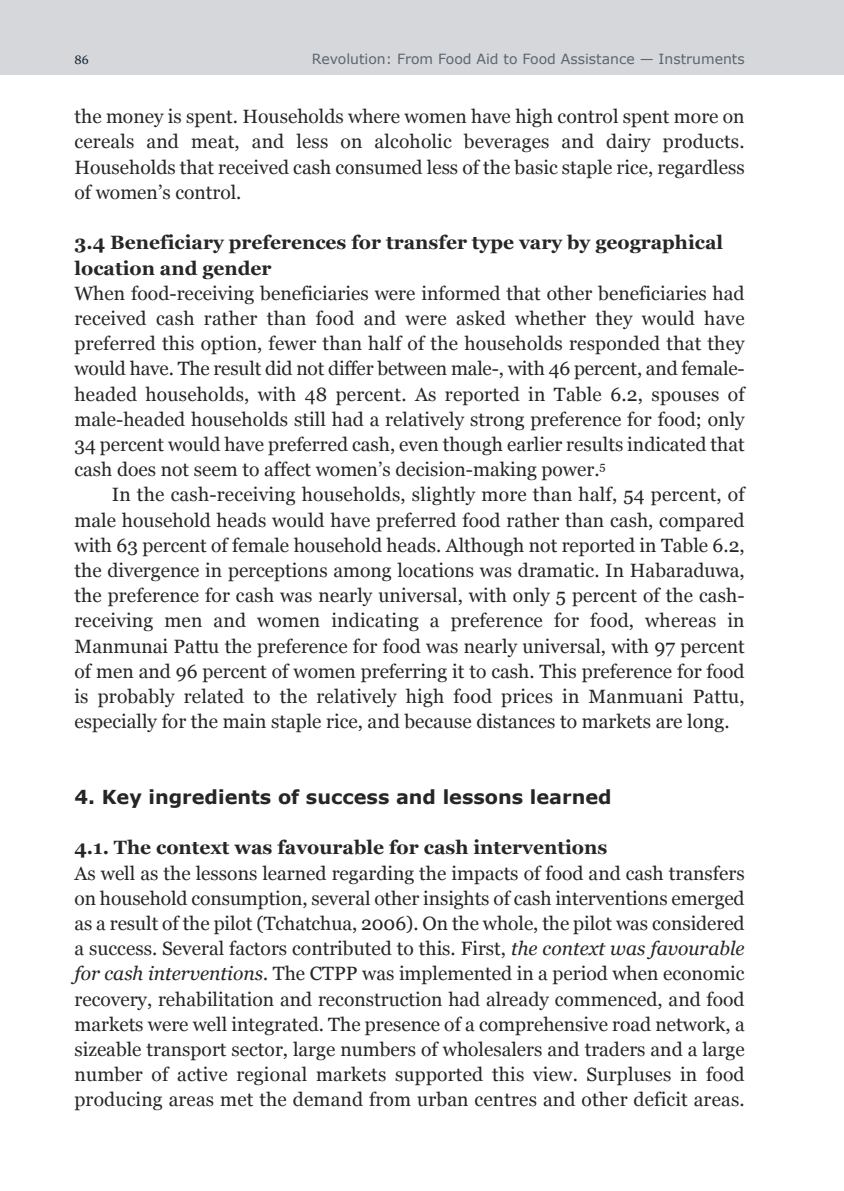
<style>
.page{position:relative;width:844px;height:1191px;background:#fff}
.page>*{position:absolute;margin:0;border:0;box-sizing:border-box;transform-origin:0 0}
.t1{font:19.25px/25.2px "Georgia";color:#272627;text-align:justify}
.t2{font:700 19.25px/25.2px "Georgia";color:#272627}
.t3{font:700 19.25px "Verdana";color:#272627}
.t4{font:14px "Verdana";color:#5b6570}
.t5{font:12.25px "Georgia";color:#142333}
.s1{font-style:italic}
</style>
<div class="page">
<div style="left:0;top:0;width:843px;height:74px;background:#d5d7da"></div>
<p class="t5" style="left:74px;top:53px;width:16px">86</p>
<p class="t4" style="left:312px;top:49px;width:434px">Revolution: From Food Aid to Food Assistance — Instruments</p>
<p class="t1" style="left:74px;top:104px;width:671px">the money is spent. Households where women have high control spent more on cereals and meat, and less on alcoholic beverages and dairy products.<br>Households that received cash consumed less of the basic staple rice, regardless of women’s control.</p>
<p class="t2" style="left:74px;top:230px;width:650px">3.4 Beneficiary preferences for transfer type vary by geographical location and gender</p>
<p class="t1" style="left:74px;top:280px;width:671px">When food-receiving beneficiaries were informed that other beneficiaries had received cash rather than food and were asked whether they would have preferred this option, fewer than half of the households responded that they would have. The result did not differ between male-, with 46 percent, and female&shy;headed households, with 48 percent. As reported in Table 6.2, spouses of male-headed households still had a relatively strong preference for food; only 34 percent would have preferred cash, even though earlier results indicated that cash does not seem to affect women’s decision-making power.<sup>5</sup></p>
<p class="t1" style="left:74px;top:482px;width:671px;text-indent:37px">In the cash-receiving households, slightly more than half, 54 percent, of male household heads would have preferred food rather than cash, compared with 63 percent of female household heads. Although not reported in Table 6.2, the divergence in perceptions among locations was dramatic. In Habaraduwa, the preference for cash was nearly universal, with only 5 percent of the cash&shy;receiving men and women indicating a preference for food, whereas in Manmunai Pattu the preference for food was nearly universal, with 97 percent of men and 96 percent of women preferring it to cash. This preference for food is probably related to the relatively high food prices in Manmuani Pattu, especially for the main staple rice, and because distances to markets are long.</p>
<p class="t3" style="left:74px;top:784px;width:538px">4. Key ingredients of success and lessons learned</p>
<p class="t2" style="left:74px;top:835px;width:534px">4.1. The context was favourable for cash interventions</p>
<p class="t1" style="left:74px;top:860px;width:671px">As well as the lessons learned regarding the impacts of food and cash transfers on household consumption, several other insights of cash interventions emerged as a result of the pilot (Tchatchua, 2006). On the whole, the pilot was considered a success. Several factors contributed to this. First, <span class="s1">the context was favourable for cash interventions.</span> The CTPP was implemented in a period when economic recovery, rehabilitation and reconstruction had already commenced, and food markets were well integrated. The presence of a comprehensive road network, a sizeable transport sector, large numbers of wholesalers and traders and a large number of active regional markets supported this view. Surpluses in food producing areas met the demand from urban centres and other deficit areas.</p>
</div>
